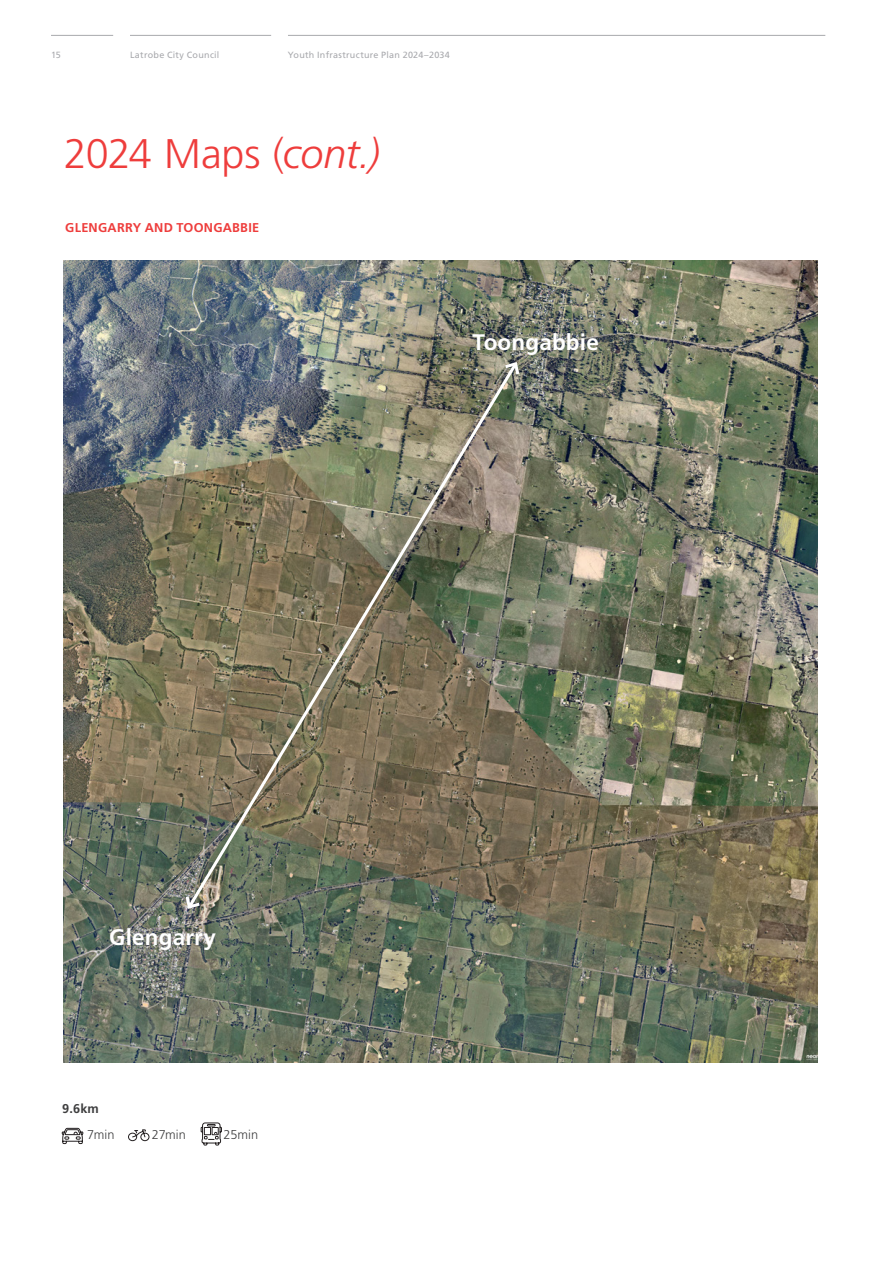
<style>
.page{position:relative;width:893px;height:1263px;background:#fff}
.page>*{position:absolute;margin:0;border:0;box-sizing:border-box;transform-origin:0 0}
.t1{font:300 41.4px "Frutiger LT Std";letter-spacing:-.015em;color:#ee3d3c}
.t2{font:700 22.5px "Frutiger LT Std";letter-spacing:.005em;color:#fff}
.Body_Heading{font:700 12.75px "Frutiger LT Std";letter-spacing:.02em;color:#ee3d3c}
.Body{font:300 12.75px "Frutiger LT Std";color:#3e3e3f}
.Body-2{font:700 12.75px "Frutiger LT Std";color:#3e3e3f}
.t3{font:9px "Frutiger LT Std";letter-spacing:.03em;color:#a8a9ad}
.s1{font-style:italic}
</style>
<div class="page">
<img style="left:63px;top:260px;width:754px;height:802px">
<img style="left:185px;top:360px;width:335px;height:551px">
<svg style="left:184px;top:893px;width:19px;height:18px"></svg>
<svg style="left:502px;top:360px;width:19px;height:18px"></svg>
<svg style="left:62px;top:1127px;width:21px;height:17px"></svg>
<svg style="left:200px;top:1122px;width:22px;height:24px"></svg>
<svg style="left:128px;top:1129px;width:22px;height:12px"></svg>
<hr style="left:51px;top:35px;width:62px;height:1px;background:#a8a9ad">
<hr style="left:130px;top:35px;width:141px;height:1px;background:#a8a9ad">
<hr style="left:288px;top:35px;width:537px;height:1px;background:#a8a9ad">
<p class="t3" style="left:51px;top:49px;width:11px">15</p>
<p class="t3" style="left:130px;top:49px;width:91px">Latrobe City Council</p>
<p class="t3" style="left:288px;top:49px;width:164px">Youth Infrastructure Plan 2024–2034</p>
<h1 class="t1" style="left:64px;top:130px;width:318px">2024 Maps (<span class="s1">cont.)</span></h1>
<p class="Body_Heading" style="left:65px;top:220px;width:195px">GLENGARRY AND TOONGABBIE</p>
<h2 class="t2" style="left:473px;top:329px;width:128px">Toongabbie</h2>
<h2 class="t2" style="left:109px;top:924px;width:108px">Glengarry</h2>
<p class="Body-2" style="left:62px;top:1101px;width:38px">9.6km</p>
<p class="Body" style="left:87px;top:1127px;width:29px">7min</p>
<p class="Body" style="left:152px;top:1127px;width:36px">27min</p>
<p class="Body" style="left:224px;top:1127px;width:36px">25min</p>
</div>
